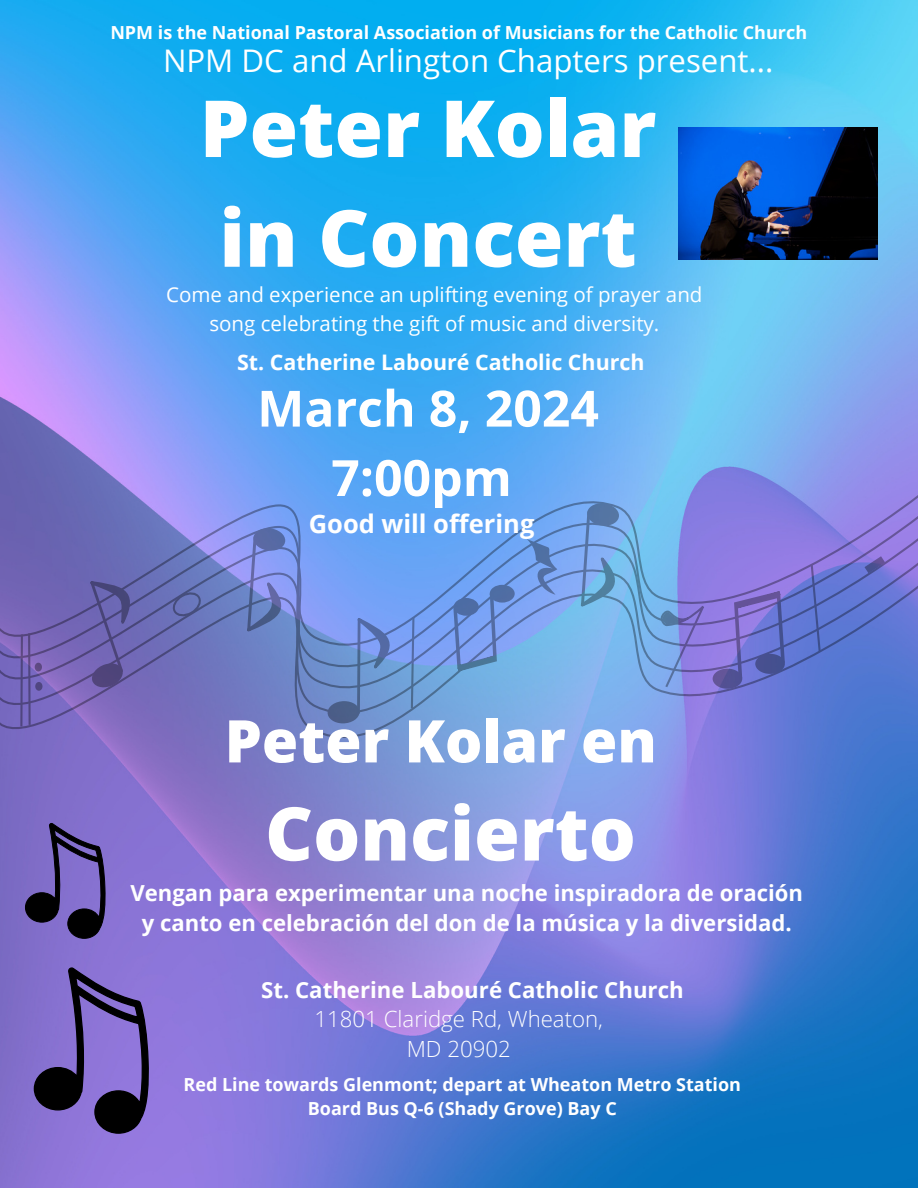
<style>
.page{position:relative;width:918px;height:1188px;background:#fff}
.page>*{position:absolute;margin:0;border:0;box-sizing:border-box;transform-origin:0 0}
.t1{font:800 78.75px/109.8px "Open Sans";color:#fff}
.t2{font:800 74.1px "Open Sans";color:#fff}
.t3{font:800 58.8px "Open Sans";color:#fff}
.t4{font:700 49.95px "Open Sans";color:#fff}
.t5{font:31.2px "Open Sans";color:#fff}
.t6{font:700 25.5px "Open Sans";color:#fff}
.t7{font:700 22.2px "Open Sans";color:#fff}
.t8{font:300 22.2px/30.8px "Open Sans";color:#fff;text-align:center}
.t9{font:700 22.05px/30.6px "Open Sans";color:#fff;text-align:center}
.t10{font:700 21.45px "Open Sans";color:#fff}
.t11{font:20.55px/28.2px "Open Sans";color:#fff;text-align:center}
.t12{font:700 18px "Open Sans";color:#fff}
</style>
<div class="page">
<img style="left:0;top:0;width:918px;height:1188px">
<svg style="left:0;top:490px;width:918px;height:21px"></svg>
<svg style="left:0;top:511px;width:918px;height:25px"></svg>
<svg style="left:0;top:536px;width:918px;height:25px"></svg>
<svg style="left:0;top:561px;width:918px;height:194px"></svg>
<svg style="left:87px;top:563px;width:72px;height:128px"></svg>
<div style="left:327px;top:701px;width:33px;height:22px;background:#4b5e88;border-radius:50%"></div>
<svg style="left:221px;top:527px;width:74px;height:109px"></svg>
<svg style="left:167px;top:586px;width:39px;height:37px"></svg>
<div style="left:35px;top:663px;width:7px;height:8px;border:2px solid #000;border-radius:50%"></div>
<svg style="left:19px;top:631px;width:22px;height:98px"></svg>
<div style="left:35px;top:682px;width:8px;height:9px;border:2px solid #000;border-radius:50%"></div>
<svg style="left:349px;top:502px;width:544px;height:214px"></svg>
<svg style="left:25px;top:823px;width:81px;height:116px"></svg>
<svg style="left:34px;top:967px;width:115px;height:167px"></svg>
<img style="left:678px;top:127px;width:199px;height:133px">
<p class="t12" style="left:110px;top:19px;width:698px">NPM is the National Pastoral Association of Musicians for the Catholic Church</p>
<p class="t5" style="left:163px;top:39px;width:612px">NPM DC and Arlington Chapters present...</p>
<p class="t1" style="left:200px;top:72px;width:458px">Peter Kolar in Concert</p>
<p class="t11" style="left:166px;top:280px;width:538px">Come and experience an uplifting evening of prayer and song celebrating the gift of music and diversity.</p>
<p class="t10" style="left:237px;top:347px;width:409px">St. Catherine Labouré Catholic Church</p>
<p class="t4" style="left:257px;top:373px;width:343px">March 8, 2024</p>
<p class="t4" style="left:331px;top:443px;width:182px">7:00pm</p>
<p class="t6" style="left:309px;top:506px;width:227px">Good will offering</p>
<p class="t3" style="left:225px;top:700px;width:434px">Peter Kolar en</p>
<p class="t2" style="left:265px;top:781px;width:372px">Concierto</p>
<p class="t9" style="left:131px;top:877px;width:674px">Vengan para experimentar una noche inspiradora de oración y canto en celebración del don de la música y la diversidad.</p>
<p class="t7" style="left:261px;top:975px;width:424px">St. Catherine Labouré Catholic Church</p>
<p class="t8" style="left:315px;top:1003px;width:290px">11801 Claridge Rd, Wheaton,<br>MD 20902</p>
<p class="t12" style="left:184px;top:1071px;width:559px">Red Line towards Glenmont; depart at Wheaton Metro Station</p>
<p class="t12" style="left:308px;top:1096px;width:311px">Board Bus Q-6 (Shady Grove) Bay C</p>
</div>
